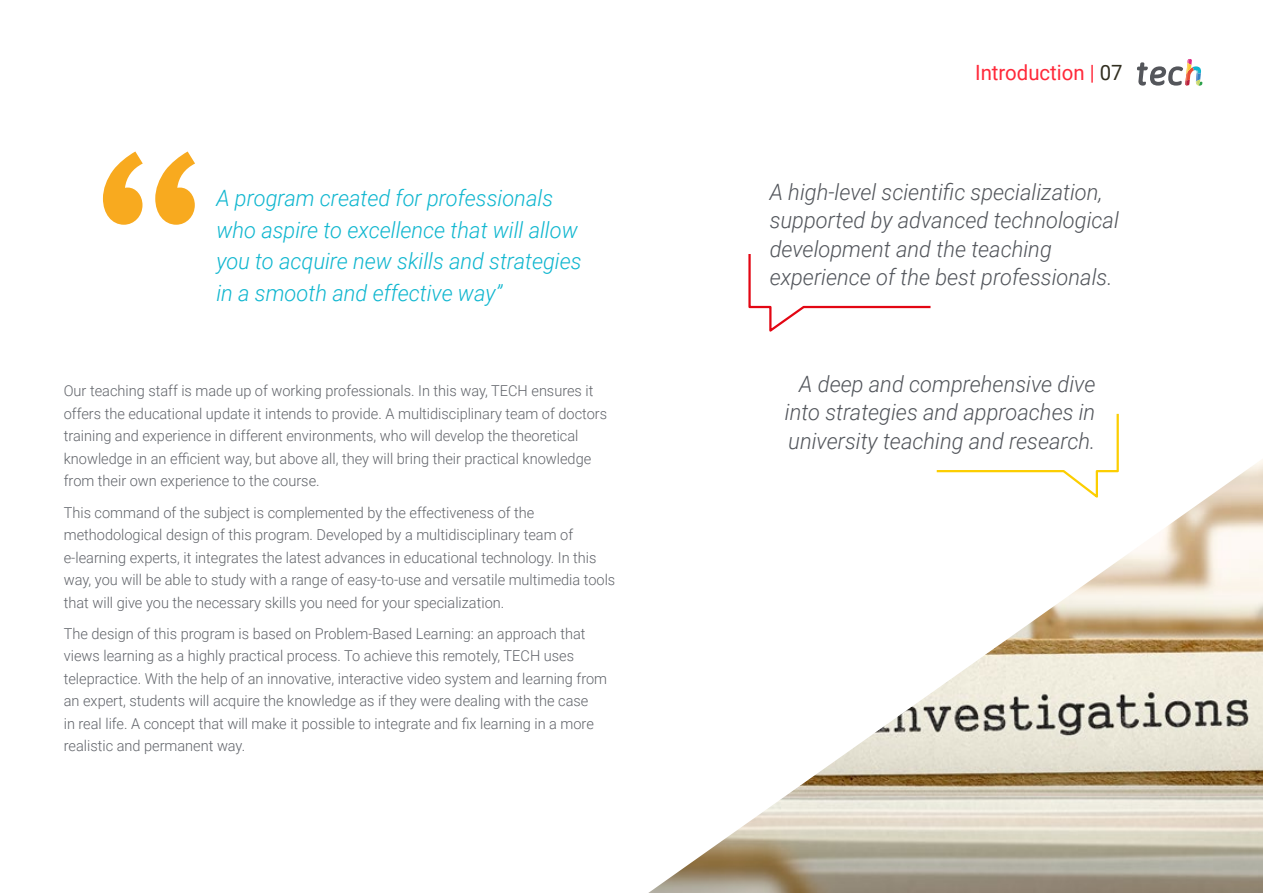
<style>
.page{position:relative;width:1263px;height:893px;background:#fff}
.page>*{position:absolute;margin:0;border:0;box-sizing:border-box;transform-origin:0 0}
.t1{font:italic 300 22.5px/28.5px "Roboto";color:#52555b}
.t2{font:italic 300 22.5px/31.5px "Roboto";color:#0fb6cf}
.t3{font:21px "Roboto";color:#ff293a}
.t4{font:300 15px/22.5px "Roboto";color:#61646a}
.s1{color:#312e20}
</style>
<div class="page">
<svg style="left:103px;top:151px;width:92px;height:74px"></svg>
<img style="left:648px;top:459px;width:615px;height:434px">
<svg style="left:748px;top:254px;width:183px;height:78px"></svg>
<svg style="left:1137px;top:59px;width:65px;height:27px"></svg>
<svg style="left:934px;top:413px;width:186px;height:88px"></svg>
<h2 class="t3" style="left:975px;top:57px;width:149px">Introduction | <span class="s1">07</span></h2>
<h1 class="t2" style="left:216px;top:182px;width:367px">A program created for professionals who aspire to excellence that will allow you to acquire new skills and strategies in a smooth and effective way”</h1>
<h1 class="t1" style="left:770px;top:177px;width:351px">A high-level scientific specialization, supported by advanced technological development and the teaching experience of the best professionals.</h1>
<p class="t4" style="left:64px;top:379px;width:545px">Our teaching staff is made up of working professionals. In this way, TECH ensures it offers the educational update it intends to provide. A multidisciplinary team of doctors training and experience in different environments, who will develop the theoretical knowledge in an efficient way, but above all, they will bring their practical knowledge from their own experience to the course.</p>
<p class="t4" style="left:64px;top:500px;width:553px">This command of the subject is complemented by the effectiveness of the methodological design of this program. Developed by a multidisciplinary team of e-learning experts, it integrates the latest advances in educational technology. In this way, you will be able to study with a range of easy-to-use and versatile multimedia tools that will give you the necessary skills you need for your specialization.</p>
<p class="t4" style="left:64px;top:621px;width:545px">The design of this program is based on Problem-Based Learning: an approach that views learning as a highly practical process. To achieve this remotely, TECH uses telepractice. With the help of an innovative, interactive video system and learning from an expert, students will acquire the knowledge as if they were dealing with the case<br>in real life. A concept that will make it possible to integrate and fix learning in a more realistic and permanent way.</p>
<h1 class="t1" style="left:785px;top:368px;width:312px;text-align:justify;text-indent:14px">A deep and comprehensive dive into strategies and approaches in university teaching and research.</h1>
</div>
